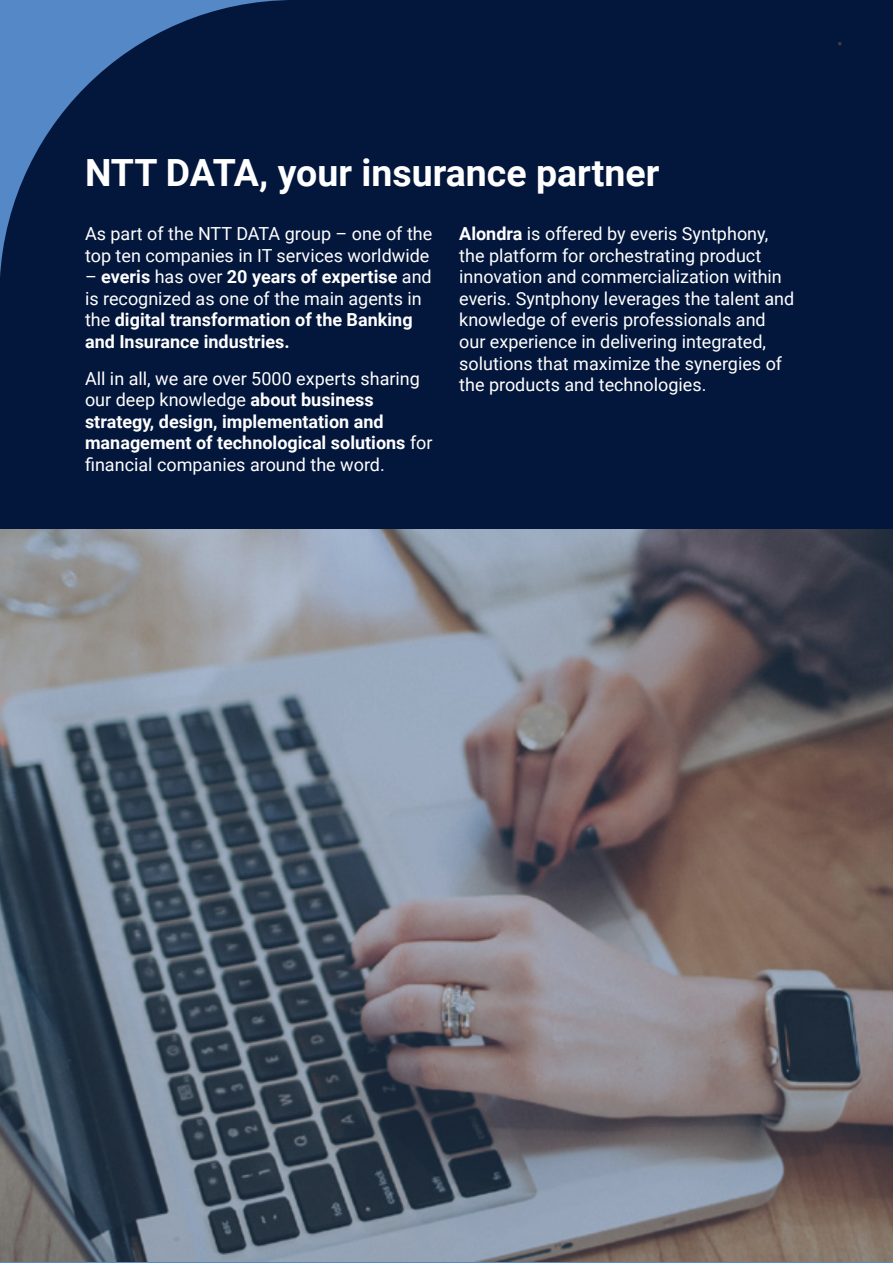
<style>
.page{position:relative;width:893px;height:1263px;background:#fff}
.page>*{position:absolute;margin:0;border:0;box-sizing:border-box;transform-origin:0 0}
.t1{font:700 37.5px "Roboto";color:#fff}
.t2{font:18px/21.6px "Roboto";color:#fff}
.t3{font:700 18px/21.6px "Roboto";color:#fff}
.s1{font-weight:400}
.s2{font-weight:700}
</style>
<div class="page">
<div style="left:0;top:0;width:893px;height:529px;background:#03163c"></div>
<svg style="left:0;top:0;width:287px;height:276px"></svg>
<img style="left:0;top:529px;width:893px;height:732px">
<h1 class="t1" style="left:85px;top:147px;width:576px">NTT DATA, your insurance partner</h1>
<p class="t2" style="left:85px;top:222px;width:349px">As part of the NTT DATA group – one of the top ten companies in IT services worldwide</p>
<p class="t3" style="left:85px;top:265px;width:348px"><span class="s1">–</span> everis <span class="s1">has over</span> 20 years of expertise <span class="s1">and is recognized as one of the main agents in the</span> digital transformation of the Banking and Insurance industries.</p>
<p class="t2" style="left:85px;top:367px;width:349px">All in all, we are over 5000 experts sharing our deep knowledge <span class="s2">about business strategy, design, implementation and management of technological solutions</span> for financial companies around the word.</p>
<p class="t2" style="left:459px;top:222px;width:337px"><span class="s2">Alondra</span> is offered by everis Syntphony, the platform for orchestrating product innovation and commercialization within everis. Syntphony leverages the talent and knowledge of everis professionals and our experience in delivering integrated, solutions that maximize the synergies of the products and technologies.</p>
</div>
